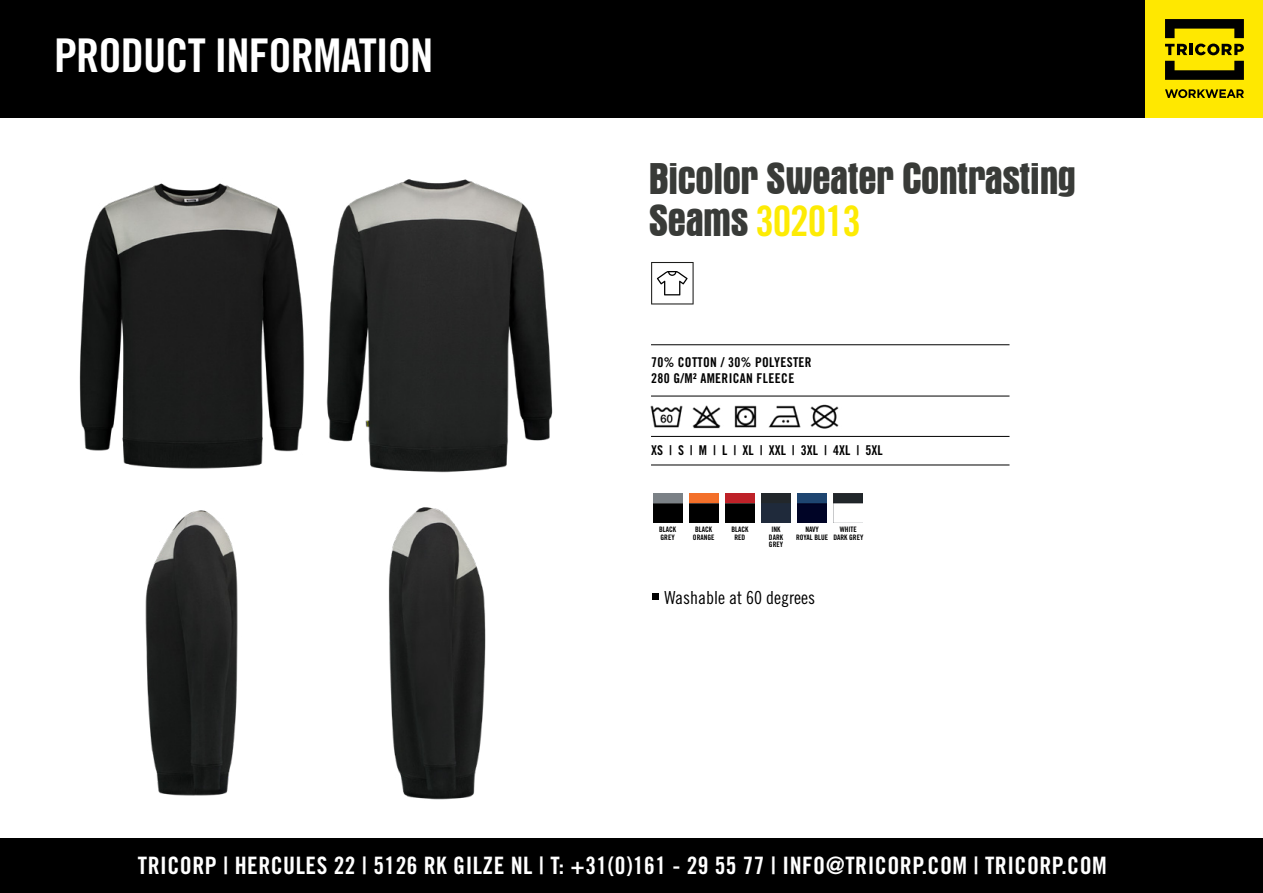
<style>
.page{position:relative;width:1263px;height:893px;background:#fff}
.page>*{position:absolute;margin:0;border:0;box-sizing:border-box;transform-origin:0 0}
.t1{font:46.5px "Trade Gothic LT Std Bd Cn 20";letter-spacing:-.02em;color:#fff}
.t2{font:700 condensed 45px "Aurora BT";letter-spacing:-.025em;color:#393b38}
.t3{font:42px "Trade Gothic LT Std Bd Cn 20";letter-spacing:-.03em;color:#fdeb04}
.t4{font:24px "Trade Gothic LT Std Bd Cn 20";letter-spacing:.02em;color:#fff}
.t5{font:18px "Trade Gothic LT Std Cn 18";color:#000}
.t6{font:13.5px/16.5px "Trade Gothic LT Std Bd Cn 20";letter-spacing:.025em;color:#000}
.t7{font:13.5px "Trade Gothic LT Std Bd Cn 20";color:#000}
.t8{font:7.5px/7.5px "Trade Gothic LT Std Bd Cn 20";color:#000;text-align:center}
.s1{font-family:"Aurora BT";font-weight:700;font-stretch:condensed;font-size:45px;color:#393b38}
</style>
<div class="page">
<div style="left:0;top:0;width:1263px;height:117px;background:#000"></div>
<div style="left:1146px;top:0;width:117px;height:117px;background:#ffe800"></div>
<svg style="left:1165px;top:44px;width:79px;height:11px"></svg>
<svg style="left:1165px;top:19px;width:79px;height:19px"></svg>
<svg style="left:1165px;top:61px;width:79px;height:19px"></svg>
<svg style="left:1165px;top:89px;width:79px;height:9px"></svg>
<div style="left:0;top:839px;width:1263px;height:54px;background:#000"></div>
<img style="left:79px;top:183px;width:207px;height:286px">
<img style="left:286px;top:179px;width:267px;height:294px">
<hr style="left:651px;top:344px;width:358px;height:1px;background:#000">
<hr style="left:651px;top:396px;width:358px;height:1px;background:#000">
<hr style="left:651px;top:436px;width:358px;height:1px;background:#000">
<hr style="left:651px;top:465px;width:358px;height:1px;background:#000">
<img style="left:650px;top:405px;width:33px;height:23px">
<img style="left:692px;top:405px;width:29px;height:24px">
<img style="left:734px;top:405px;width:23px;height:23px">
<img style="left:768px;top:405px;width:33px;height:23px">
<img style="left:810px;top:404px;width:29px;height:25px">
<img style="left:653px;top:493px;width:29px;height:29px">
<img style="left:689px;top:493px;width:29px;height:29px">
<img style="left:725px;top:493px;width:29px;height:29px">
<img style="left:761px;top:493px;width:29px;height:29px">
<img style="left:798px;top:493px;width:29px;height:29px">
<img style="left:834px;top:493px;width:29px;height:11px">
<svg style="left:651px;top:262px;width:43px;height:42px"></svg>
<img style="left:145px;top:510px;width:93px;height:286px">
<img style="left:388px;top:507px;width:98px;height:293px">
<svg style="left:652px;top:594px;width:6px;height:6px"></svg>
<h1 class="t1" style="left:54px;top:27px;width:381px">PRODUCT INFORMATION</h1>
<h2 class="t2" style="left:648px;top:153px;width:429px">Bicolor Sweater Contrasting</h2>
<h3 class="t3" style="left:648px;top:195px;width:214px"><span class="s1">Seams</span> 302013</h3>
<p class="t6" style="left:651px;top:354px;width:162px">70% COTTON / 30% POLYESTER<br>280 G/M² AMERICAN FLEECE</p>
<p class="t7" style="left:651px;top:442px;width:233px">XS | S | M | L | XL | XXL | 3XL | 4XL | 5XL</p>
<p class="t8" style="left:659px;top:526px;width:19px;text-align:left">BLACK<br>GREY</p>
<p class="t8" style="left:693px;top:526px;width:23px">BLACK<br>ORANGE</p>
<p class="t8" style="left:731px;top:526px;width:19px">BLACK<br>RED</p>
<p class="t8" style="left:769px;top:526px;width:16px">INK<br>DARK<br>GREY</p>
<p class="t8" style="left:796px;top:526px;width:34px">NAVY<br>ROYAL BLUE</p>
<p class="t8" style="left:833px;top:526px;width:31px">WHITE<br>DARK GREY</p>
<p class="t5" style="left:664px;top:587px;width:152px">Washable at 60 degrees</p>
<p class="t4" style="left:138px;top:850px;width:970px">TRICORP | HERCULES 22 | 5126 RK GILZE NL | T: +31(0)161 - 29 55 77 | INFO@TRICORP.COM | TRICORP.COM</p>
</div>
